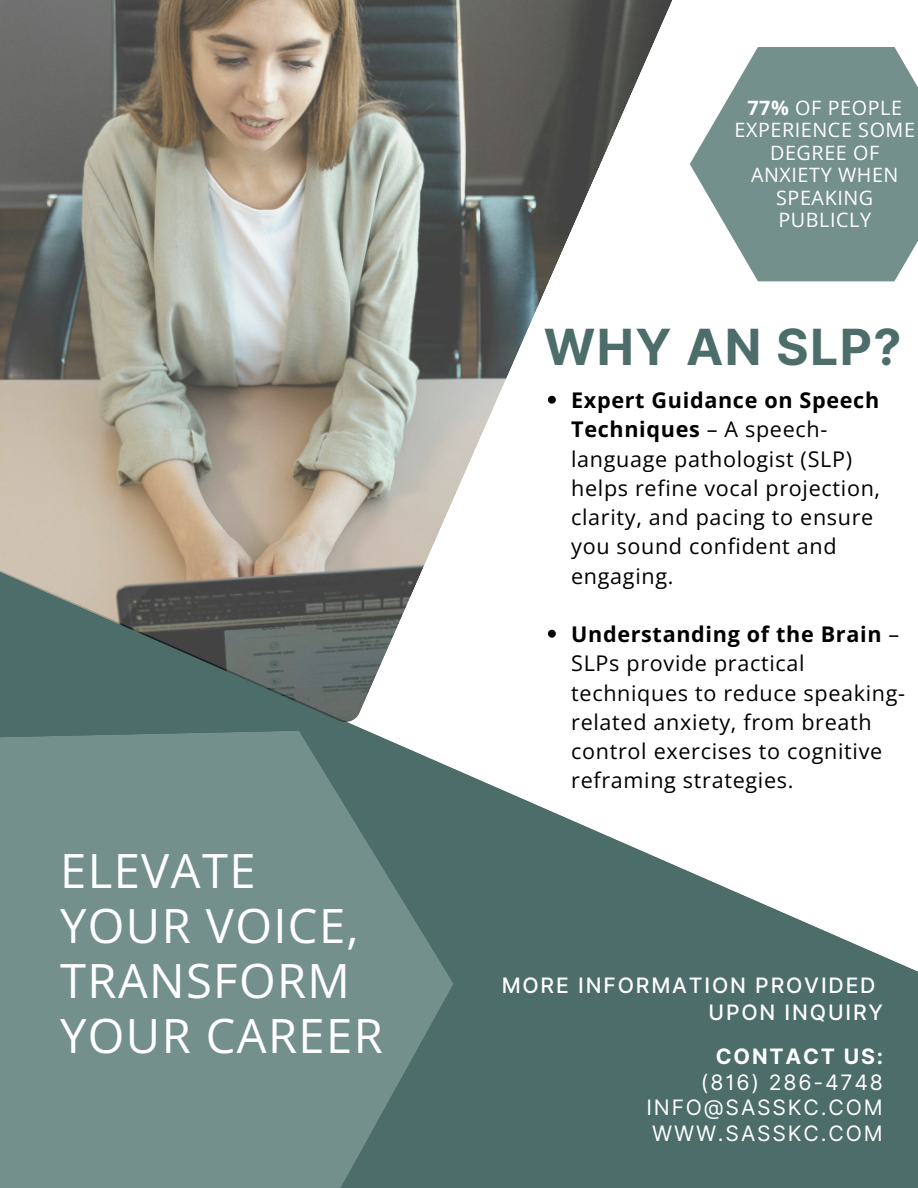
<style>
.page{position:relative;width:918px;height:1188px;background:#fff}
.page>*{position:absolute;margin:0;border:0;box-sizing:border-box;transform-origin:0 0}
.t1{font:700 49.8px "Inter";letter-spacing:.03em;color:#4c6d69}
.t2{font:47.25px/55.2px "Open Sans";letter-spacing:.03em;color:#fff}
.t3{font:21.6px/29.2px "Open Sans";letter-spacing:.03em;color:#000}
.t4{font:21.3px/25.8px "Inter";letter-spacing:.085em;color:#fff;text-align:right}
.t5{font:500 21.3px/27px "Inter";letter-spacing:.085em;color:#fff}
.t6{font:19.8px/22.5px "Open Sans";letter-spacing:.03em;color:#fff;text-align:center}
.s1{font-weight:700}
</style>
<div class="page">
<svg style="left:0;top:724px;width:918px;height:464px;fill:#4c6d69"></svg>
<img style="left:0;top:0;width:672px;height:724px">
<svg style="left:690px;top:47px;width:228px;height:234px;fill:#74908c"></svg>
<svg style="left:0;top:731px;width:453px;height:457px;background:#6f8b87"></svg>
<svg style="left:548px;top:396px;width:8px;height:8px"></svg>
<svg style="left:548px;top:630px;width:8px;height:8px"></svg>
<p class="t2" style="left:60px;top:842px;width:300px">ELEVATE<br>YOUR VOICE,</p>
<p class="t2" style="left:60px;top:952px;width:324px">TRANSFORM<br>YOUR CAREER</p>
<p class="t6" style="left:734px;top:96px;width:182px"><span class="s1">77%</span> OF PEOPLE<br>EXPERIENCE SOME<br>DEGREE OF<br>ANXIETY WHEN<br>SPEAKING<br>PUBLICLY</p>
<h2 class="t1" style="left:544px;top:317px;width:359px">WHY AN SLP?</h2>
<p class="t3" style="left:571px;top:385px;width:310px"><span class="s1">Expert Guidance on Speech<br>Techniques</span> – A speech&shy;language pathologist (SLP) helps refine vocal projection, clarity, and pacing to ensure you sound confident and engaging.</p>
<p class="t3" style="left:571px;top:619px;width:336px"><span class="s1">Understanding of the Brain</span> –<br>SLPs provide practical techniques to reduce speaking&shy;related anxiety, from breath control exercises to cognitive reframing strategies.</p>
<p class="t5" style="left:709px;top:971px;width:176px;text-indent:-207px">MORE INFORMATION PROVIDED<br>UPON INQUIRY</p>
<h3 class="t4" style="left:646px;top:1043px;width:238px"><span class="s1">CONTACT US:<br></span>(816) 286-4748<br>INFO@SASSKC.COM<br>WWW.SASSKC.COM</h3>
</div>
